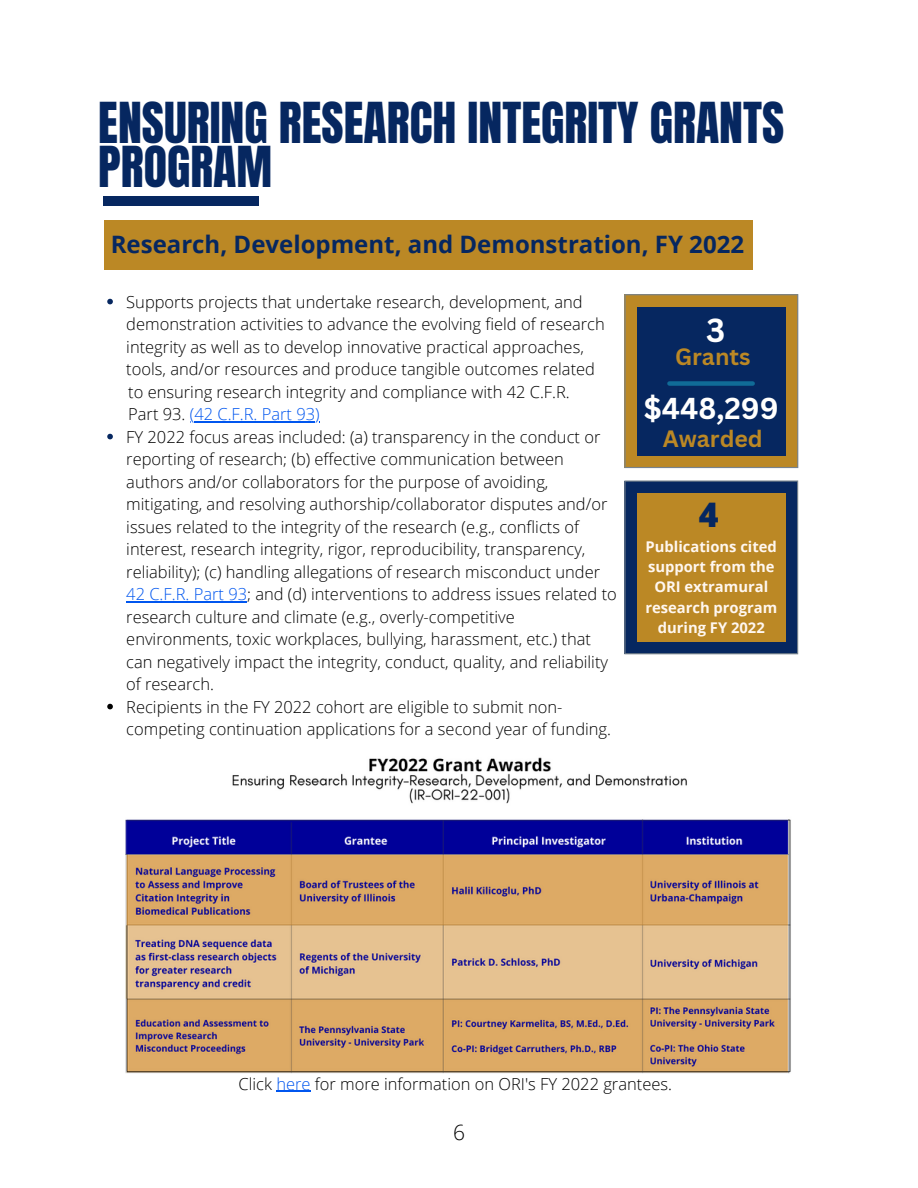
<style>
.page{position:relative;width:918px;height:1188px;background:#fff}
.page>*{position:absolute;margin:0;border:0;box-sizing:border-box;transform-origin:0 0}
.t1{font:48px/43.8px "Anton";color:#062760}
.t2{font:800 33.9px "Open Sans";color:#062760}
.t3{font:700 32.4px "Canva Sans";color:#fffffe}
.t4{font:700 29.4px "Canva Sans";color:#fffffe}
.t5{font:700 24px "Open Sans";color:#062760}
.t6{font:700 22.95px "Canva Sans";color:#bb8825}
.t7{font:300 21px "Open Sans";color:#000}
.t8{font:300 16.5px/22.5px "Open Sans";color:#000}
.t9{font:700 14.85px/20.2px "Open Sans";color:#fff7f0;text-align:center}
.s1{color:#0056ef}
</style>
<div class="page">
<div style="left:104px;top:196px;width:155px;height:9px;background:#062760"></div>
<div style="left:104px;top:220px;width:649px;height:49px;background:#bb8825"></div>
<svg style="left:624px;top:294px;width:174px;height:174px"></svg>
<div style="left:637px;top:307px;width:148px;height:148px;background:#062760"></div>
<div style="left:669px;top:381px;width:84px;height:5px;background:#106b97"></div>
<svg style="left:624px;top:480px;width:174px;height:174px"></svg>
<div style="left:637px;top:493px;width:148px;height:149px;background:#bb8825"></div>
<img style="left:126px;top:757px;width:665px;height:317px">
<svg style="left:107px;top:299px;width:6px;height:5px"></svg>
<svg style="left:107px;top:434px;width:6px;height:5px"></svg>
<hr style="left:126px;top:601px;width:121px;height:2px;background:#0056ef">
<svg style="left:107px;top:704px;width:6px;height:5px"></svg>
<hr style="left:194px;top:421px;width:121px;height:2px;background:#0056ef">
<hr style="left:276px;top:1091px;width:35px;height:1px;background:#0056ef">
<h1 class="t1" style="left:98px;top:101px;width:688px">ENSURING RESEARCH INTEGRITY GRANTS<br>PROGRAM</h1>
<h3 class="t5" style="left:111px;top:228px;width:635px">Research, Development, and Demonstration, FY 2022</h3>
<p class="t8" style="left:126px;top:290px;width:480px">Supports projects that undertake research, development, and demonstration activities to advance the evolving field of research integrity as well as to develop innovative practical approaches, tools, and/or resources and produce tangible outcomes related</p>
<h3 class="t3" style="left:706px;top:308px;width:21px">3</h3>
<h3 class="t6" style="left:675px;top:341px;width:77px">Grants</h3>
<h3 class="t4" style="left:644px;top:388px;width:137px">$448,299</h3>
<h3 class="t6" style="left:663px;top:423px;width:102px">Awarded</h3>
<p class="t8" style="left:128px;top:380px;width:443px">to ensuring research integrity and compliance with 42 C.F.R.<br>Part 93. <span class="s1">(42 C.F.R. Part 93)</span></p>
<p class="t8" style="left:126px;top:425px;width:492px">FY 2022 focus areas included: (a) transparency in the conduct or reporting of research; (b) effective communication between authors and/or collaborators for the purpose of avoiding, mitigating, and resolving authorship/collaborator disputes and/or issues related to the integrity of the research (e.g., conflicts of interest, research integrity, rigor, reproducibility, transparency, reliability); (c) handling allegations of research misconduct under <span class="s1">42 C.F.R. Part 93</span>; and (d) interventions to address issues related to research culture and climate (e.g., overly-competitive environments, toxic workplaces, bullying, harassment, etc.) that can negatively impact the integrity, conduct, quality, and reliability of research.<br>Recipients in the FY 2022 cohort are eligible to submit non&shy;competing continuation applications for a second year of funding.</p>
<h2 class="t2" style="left:699px;top:491px;width:21px">4</h2>
<p class="t9" style="left:645px;top:536px;width:133px">Publications cited support from the<br>ORI extramural research program during FY 2022</p>
<p class="t8" style="left:239px;top:1072px;width:435px">Click <span class="s1">here</span> for more information on ORI's FY 2022 grantees.</p>
<p class="t7" style="left:453px;top:1117px;width:13px">6</p>
</div>
